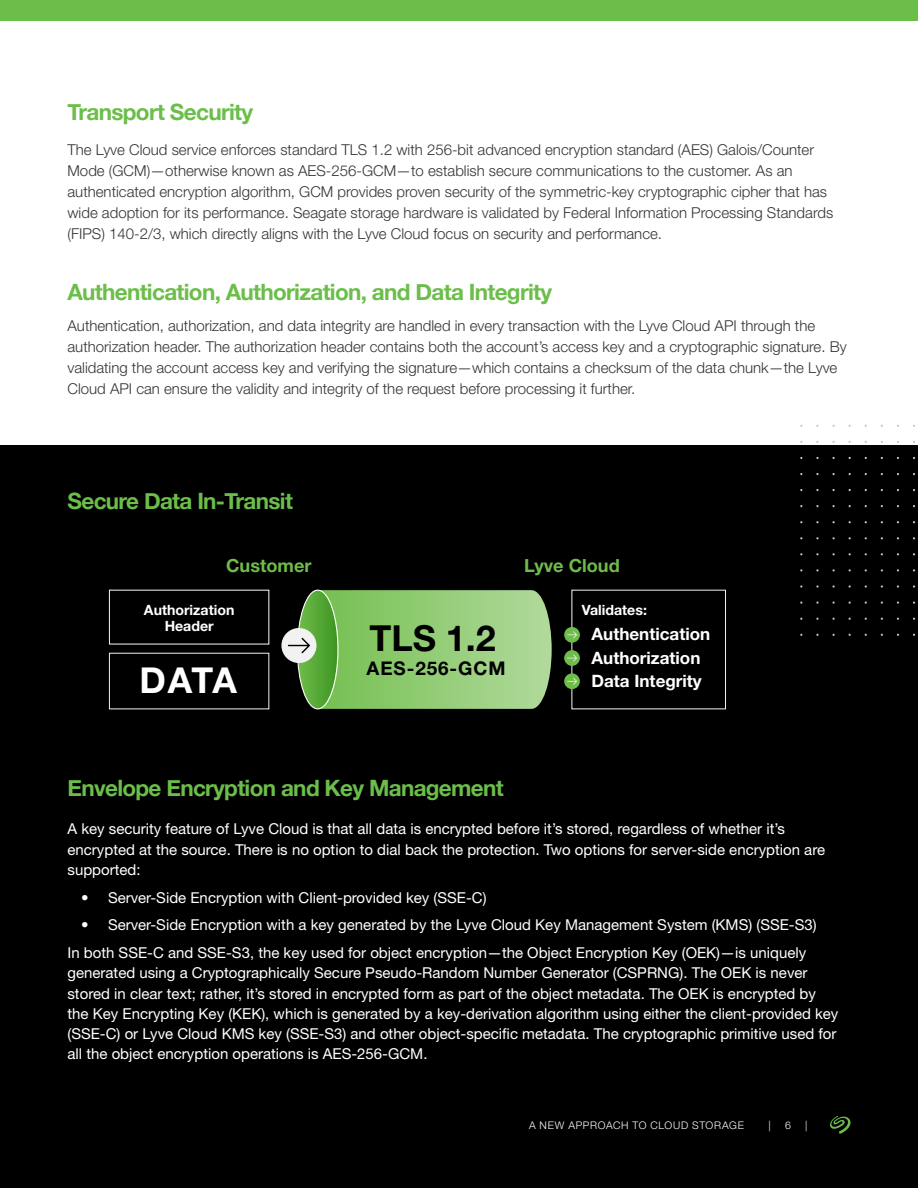
<style>
.page{position:relative;width:918px;height:1188px;background:#fff}
.page>*{position:absolute;margin:0;border:0;box-sizing:border-box;transform-origin:0 0}
.t1{font:700 35.85px "Helvetica Neue LT Std";color:#000}
.t2{font:700 35.7px "Helvetica Neue LT Std";color:#fff}
.t3{font:700 22.5px "Helvetica Neue";letter-spacing:-.03em;color:#6bbe4a}
.t4{font:700 18.9px "Helvetica Neue LT Std";letter-spacing:.05em;color:#000}
.t5{font:700 18.15px "Helvetica Neue LT Std";color:#6ebd4a}
.t6{font:700 17.1px/23.5px "Helvetica Neue LT Std";color:#fff}
.t7{font:15px/20.2px "Helvetica Neue LT Std";color:#fff}
.t8{font:300 15px/21px "Helvetica Neue LT Std";color:#333}
.t9{font:700 14.1px/15.9px "Helvetica Neue LT Std";color:#fff;text-align:center}
.t10{font:300 10.5px "Helvetica Neue LT Std";letter-spacing:.065em;color:#fff}
</style>
<div class="page">
<div style="left:0;top:446px;width:918px;height:742px;background:#000"></div>
<div style="left:0;top:0;width:918px;height:21px;background:#6bbe4a"></div>
<svg style="left:830px;top:1116px;width:21px;height:18px"></svg>
<div style="left:281px;top:628px;width:36px;height:35px;background:#f2f2f2;border-radius:50%"></div>
<svg style="left:288px;top:590px;width:264px;height:119px;background:#87bd6e"></svg>
<div style="left:564px;top:627px;width:16px;height:16px;background:#6ebd4a;border-radius:50%"></div>
<svg style="left:567px;top:631px;width:10px;height:7px"></svg>
<svg style="left:564px;top:650px;width:16px;height:16px"></svg>
<svg style="left:567px;top:655px;width:10px;height:6px"></svg>
<div style="left:564px;top:673px;width:16px;height:16px;background:#6ebd4a;border-radius:50%"></div>
<svg style="left:567px;top:678px;width:10px;height:7px"></svg>
<h3 class="t3" style="left:68px;top:95px;width:187px">Transport Security</h3>
<p class="t8" style="left:68px;top:139px;width:767px">The Lyve Cloud service enforces standard TLS 1.2 with 256-bit advanced encryption standard (AES) Galois/Counter Mode (GCM)—otherwise known as AES-256-GCM—to establish secure communications to the customer. As an authenticated encryption algorithm, GCM provides proven security of the symmetric-key cryptographic cipher that has wide adoption for its performance. Seagate storage hardware is validated by Federal Information Processing Standards (FIPS) 140-2/3, which directly aligns with the Lyve Cloud focus on security and performance.</p>
<h3 class="t3" style="left:68px;top:274px;width:486px">Authentication, Authorization, and Data Integrity</h3>
<p class="t8" style="left:68px;top:315px;width:781px">Authentication, authorization, and data integrity are handled in every transaction with the Lyve Cloud API through the authorization header. The authorization header contains both the account’s access key and a cryptographic signature. By validating the account access key and verifying the signature—which contains a checksum of the data chunk—the Lyve Cloud API can ensure the validity and integrity of the request before processing it further.</p>
<h3 class="t3" style="left:68px;top:483px;width:227px">Secure Data In-Transit</h3>
<p class="t5" style="left:226px;top:555px;width:87px">Customer</p>
<p class="t5" style="left:524px;top:555px;width:97px">Lyve Cloud</p>
<p class="t9" style="left:582px;top:602px;width:66px">Validates:</p>
<p class="t6" style="left:592px;top:622px;width:120px">Authentication<br>Authorization</p>
<h2 class="t2" style="left:140px;top:658px;width:99px">DATA</h2>
<p class="t6" style="left:592px;top:669px;width:112px">Data Integrity</p>
<p class="t9" style="left:144px;top:602px;width:92px">Authorization<br>Header</p>
<h1 class="t1" style="left:369px;top:616px;width:128px">TLS 1.2</h1>
<p class="t4" style="left:367px;top:657px;width:141px">AES-256-GCM</p>
<h3 class="t3" style="left:68px;top:770px;width:438px">Envelope Encryption and Key Management</h3>
<p class="t7" style="left:68px;top:819px;width:759px">A key security feature of Lyve Cloud is that all data is encrypted before it’s stored, regardless of whether it’s encrypted at the source. There is no option to dial back the protection. Two options for server-side encryption are supported:</p>
<p class="t7" style="left:81px;top:887px;width:407px">• Server-Side Encryption with Client-provided key (SSE-C)</p>
<p class="t7" style="left:67px;top:911px;width:751px;line-height:27.8px;text-indent:14px">• Server-Side Encryption with a key generated by the Lyve Cloud Key Management System (KMS) (SSE-S3)<br>In both SSE-C and SSE-S3, the key used for object encryption—the Object Encryption Key (OEK)—is uniquely</p>
<p class="t7" style="left:67px;top:963px;width:772px">generated using a Cryptographically Secure Pseudo-Random Number Generator (CSPRNG). The OEK is never stored in clear text; rather, it’s stored in encrypted form as part of the object metadata. The OEK is encrypted by the Key Encrypting Key (KEK), which is generated by a key-derivation algorithm using either the client-provided key (SSE-C) or Lyve Cloud KMS key (SSE-S3) and other object-specific metadata. The cryptographic primitive used for all the object encryption operations is AES-256-GCM.</p>
<p class="t10" style="left:529px;top:1118px;width:216px">A NEW APPROACH TO CLOUD STORAGE</p>
<p class="t10" style="left:769px;top:1118px;width:4px">|</p>
<p class="t10" style="left:785px;top:1118px;width:7px">6</p>
<p class="t10" style="left:805px;top:1118px;width:4px">|</p>
</div>
